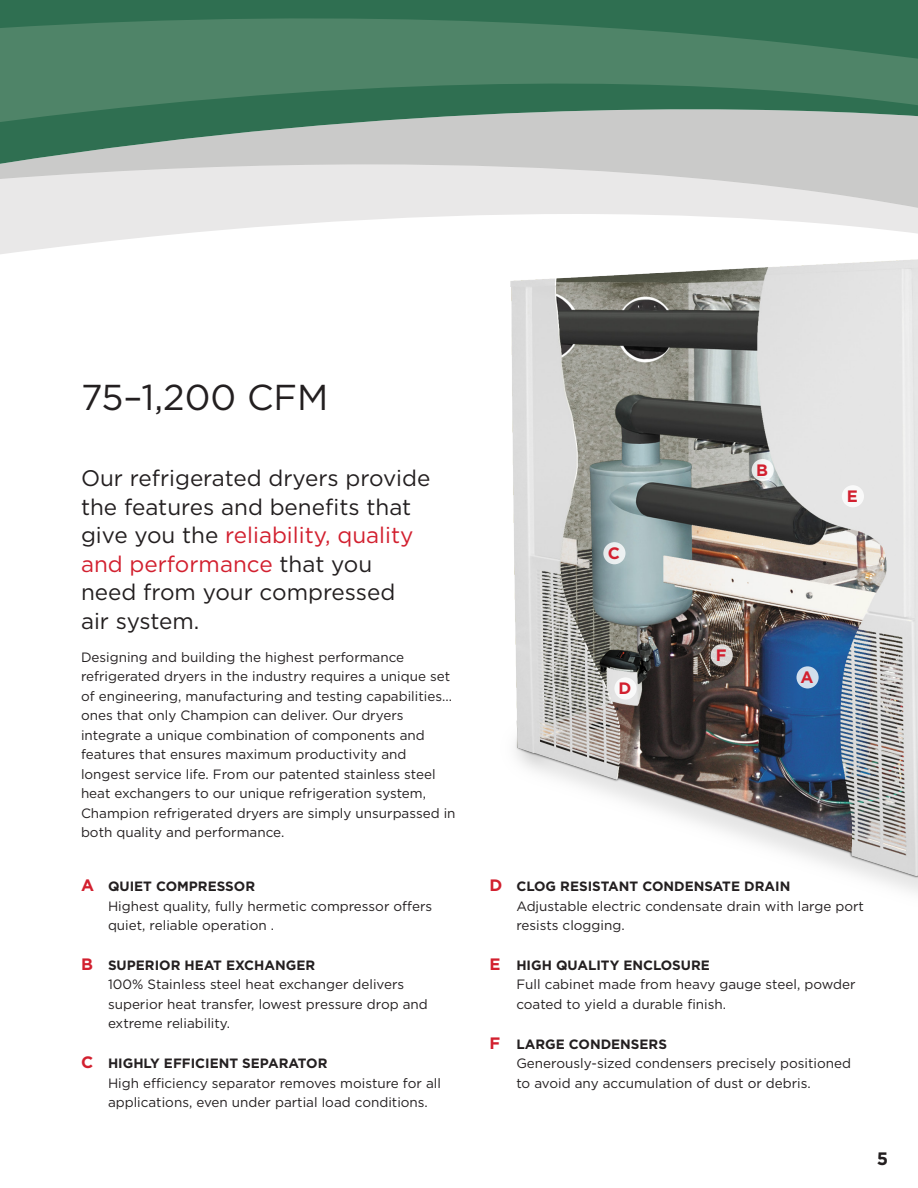
<style>
.page{position:relative;width:918px;height:1188px;background:#fff}
.page>*{position:absolute;margin:0;border:0;box-sizing:border-box;transform-origin:0 0}
.Top_Heading_24_-_for{font:36px "Gotham";color:#231f20}
.Body_Text_15{font:22.5px/28.5px "Gotham";color:#231f20}
.t1{font:700 18px "Gotham";color:#231f20}
.Body_Text_9{font:700 16.5px "Gotham";color:#d2202f}
.Body_Text_9___inden{font:13.5px/19.5px "Gotham";color:#231f20}
.Body_Text_9-2{font:13.5px/19.5px "Gotham";color:#231f20}
.t2{font:700 13.5px "Gotham";color:#231f20}
.s1{color:#d2202f}
.s2{font-size:16.5px;color:#d2202f}
</style>
<div class="page">
<img style="left:511px;top:310px;width:407px;height:583px">
<svg style="left:510px;top:273px;width:408px;height:37px;background:#b6b6b2"></svg>
<svg style="left:0;top:185px;width:918px;height:88px"></svg>
<svg style="left:0;top:0;width:918px;height:185px;background:#709783"></svg>
<div style="left:0;top:0;width:105px;height:23px;background:#2f6f51"></div>
<svg style="left:797px;top:666px;width:22px;height:22px"></svg>
<div style="left:752px;top:459px;width:22px;height:22px;background:linear-gradient(to right,#e6e7e6,#f7f9fa);border-radius:50%"></div>
<div style="left:603px;top:542px;width:22px;height:22px;background:#ebeff0;border-radius:50%"></div>
<div style="left:614px;top:677px;width:23px;height:23px;background:#fff;border-radius:50%"></div>
<div style="left:842px;top:485px;width:22px;height:22px;background:#fff;border-radius:50%"></div>
<svg style="left:711px;top:644px;width:22px;height:22px"></svg>
<p class="Top_Heading_24_-_for" style="left:81px;top:375px;width:249px">75–1,200 CFM</p>
<p class="Body_Text_15" style="left:81px;top:463px;width:351px">Our refrigerated dryers provide the features and benefits that give you the <span class="s1">reliability, quality and performance</span> that you need from your compressed<br>air system.</p>
<p class="Body_Text_9-2" style="left:81px;top:647px;width:376px">Designing and building the highest performance refrigerated dryers in the industry requires a unique set of engineering, manufacturing and testing capabilities... ones that only Champion can deliver. Our dryers integrate a unique combination of components and features that ensures maximum productivity and longest service life. From our patented stainless steel heat exchangers to our unique refrigeration system, Champion refrigerated dryers are simply unsurpassed in both quality and performance.</p>
<p class="t2" style="left:81px;top:877px;width:176px"><span class="s2">A</span> QUIET COMPRESSOR</p>
<p class="Body_Text_9___inden" style="left:108px;top:896px;width:326px">Highest quality, fully hermetic compressor offers quiet, reliable operation .</p>
<p class="t2" style="left:81px;top:956px;width:236px"><span class="s2">B</span> SUPERIOR HEAT EXCHANGER</p>
<p class="Body_Text_9___inden" style="left:108px;top:974px;width:321px">100% Stainless steel heat exchanger delivers superior heat transfer, lowest pressure drop and extreme reliability.</p>
<p class="t2" style="left:81px;top:1054px;width:248px"><span class="s2">C</span> HIGHLY EFFICIENT SEPARATOR</p>
<p class="Body_Text_9___inden" style="left:108px;top:1073px;width:334px">High efficiency separator removes moisture for all applications, even under partial load conditions.</p>
<p class="Body_Text_9" style="left:608px;top:542px;width:14px">C</p>
<p class="Body_Text_9" style="left:618px;top:677px;width:14px">D</p>
<p class="Body_Text_9" style="left:756px;top:459px;width:13px">B</p>
<p class="Body_Text_9" style="left:847px;top:485px;width:13px">E</p>
<p class="Body_Text_9" style="left:716px;top:644px;width:12px">F</p>
<p class="Body_Text_9" style="left:800px;top:666px;width:15px">A</p>
<p class="t2" style="left:489px;top:877px;width:302px"><span class="s2">D</span> CLOG RESISTANT CONDENSATE DRAIN</p>
<p class="Body_Text_9___inden" style="left:516px;top:896px;width:349px">Adjustable electric condensate drain with large port resists clogging.</p>
<p class="t2" style="left:489px;top:956px;width:222px"><span class="s2">E</span> HIGH QUALITY ENCLOSURE</p>
<p class="Body_Text_9___inden" style="left:516px;top:974px;width:341px">Full cabinet made from heavy gauge steel, powder coated to yield a durable finish.</p>
<p class="t2" style="left:489px;top:1035px;width:179px"><span class="s2">F</span> LARGE CONDENSERS</p>
<p class="Body_Text_9___inden" style="left:516px;top:1053px;width:336px">Generously-sized condensers precisely positioned to avoid any accumulation of dust or debris.</p>
<h3 class="t1" style="left:877px;top:1147px;width:13px">5</h3>
</div>
